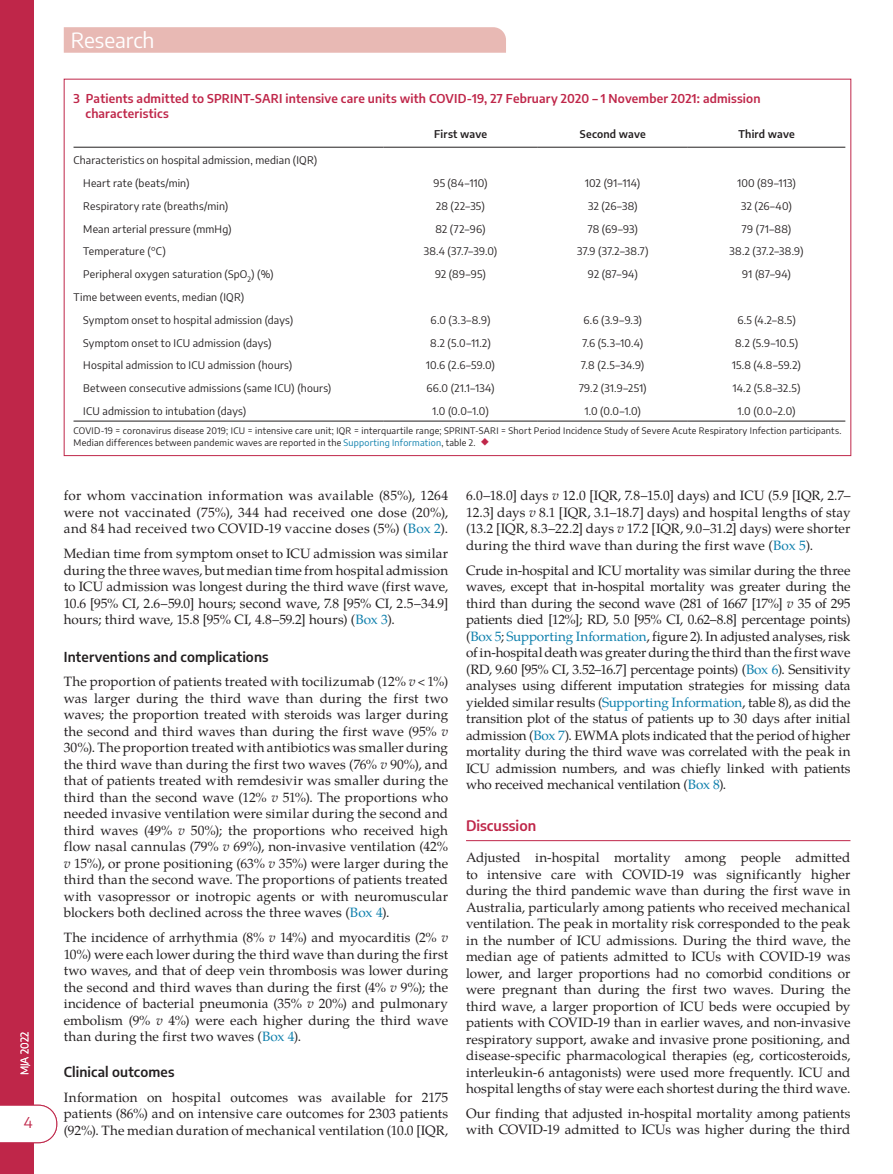
<style>
.page{position:relative;width:893px;height:1174px;background:#fff}
.page>*{position:absolute;margin:0;border:0;box-sizing:border-box;transform-origin:0 0}
.t1{font:21px "Encode Sans";color:#fff}
.t2{font:15px "Encode Sans";color:#bf2649}
.t3{font:600 14.25px "Encode Sans";color:#bf2649}
.t4{font:13.5px/16.5px "Te X Gyre Pagella";letter-spacing:.005em;color:#231f20;text-align:justify}
.t5{font:600 13.5px "Encode Sans";letter-spacing:.01em;color:#231f20}
.t6{font:600 12px/15px "Encode Sans";letter-spacing:.015em;color:#bf2649}
.t7{font:10.5px/22.8px "Encode Sans";letter-spacing:.02em;color:#231f20}
.t8{font:600 10.5px "Encode Sans";letter-spacing:.02em;color:#231f20}
.t9{font:10.5px "Encode Sans";letter-spacing:-.005em;color:#fff}
.t10{font:9px/12px "Encode Sans";letter-spacing:.025em;color:#231f20}
.s1{color:#0d7fac}
.s2{font-family:"Arial Unicode MS";font-size:16.2px;color:#bf2649}
.s3{font-style:italic}
</style>
<div class="page">
<div style="left:0;top:0;width:34px;height:1174px;background:#bf2649"></div>
<svg style="left:64px;top:27px;width:442px;height:26px;background:#e8bab5"></svg>
<div style="left:0;top:1105px;width:57px;height:37px;background:#fff"></div>
<hr style="left:466px;top:840px;width:384px;height:1px;background:#bf2649">
<hr style="left:74px;top:147px;width:309px;height:1px;background:#231f20">
<hr style="left:383px;top:147px;width:155px;height:1px;background:#231f20">
<hr style="left:538px;top:147px;width:150px;height:1px;background:#231f20">
<hr style="left:688px;top:147px;width:157px;height:1px;background:#231f20">
<hr style="left:74px;top:421px;width:309px;height:1px;background:#231f20">
<hr style="left:383px;top:421px;width:155px;height:1px;background:#231f20">
<hr style="left:538px;top:421px;width:150px;height:1px;background:#231f20">
<hr style="left:688px;top:421px;width:157px;height:1px;background:#231f20">
<p class="t9" style="left:17px;top:1075px;width:45px;rotate:-90deg">MJA 2022</p>
<p class="t2" style="left:24px;top:1112px;width:10px">4</p>
<p class="t2" style="left:24px;top:1114px;width:10px">4</p>
<h1 class="t1" style="left:71px;top:25px;width:85px">Research</h1>
<p class="t6" style="left:86px;top:90px;width:677px;text-indent:-12px">3 Patients admitted to SPRINT-SARI intensive care units with COVID-19, 27 February 2020 – 1 November 2021: admission characteristics</p>
<p class="t8" style="left:434px;top:126px;width:54px">First wave</p>
<p class="t8" style="left:580px;top:126px;width:67px">Second wave</p>
<p class="t8" style="left:738px;top:126px;width:58px">Third wave</p>
<p class="t7" style="left:83px;top:148px;width:236px;text-indent:-10px">Characteristics on hospital admission, median (IQR)<br>Heart rate (beats/min)</p>
<p class="t7" style="left:433px;top:171px;width:56px">95 (84–110)</p>
<p class="t7" style="left:585px;top:171px;width:57px">102 (91–114)</p>
<p class="t7" style="left:737px;top:171px;width:60px">100 (89–113)</p>
<p class="t7" style="left:83px;top:194px;width:146px">Respiratory rate (breaths/min)</p>
<p class="t7" style="left:436px;top:194px;width:50px">28 (22–35)</p>
<p class="t7" style="left:588px;top:194px;width:51px">32 (26–38)</p>
<p class="t7" style="left:741px;top:194px;width:52px">32 (26–40)</p>
<p class="t7" style="left:83px;top:217px;width:150px">Mean arterial pressure (mmHg)</p>
<p class="t7" style="left:435px;top:217px;width:52px">82 (72–96)</p>
<p class="t7" style="left:588px;top:217px;width:52px">78 (69–93)</p>
<p class="t7" style="left:742px;top:217px;width:51px">79 (71–88)</p>
<p class="t7" style="left:83px;top:239px;width:84px">Temperature (°C)</p>
<p class="t7" style="left:424px;top:239px;width:75px">38.4 (37.7–39.0)</p>
<p class="t7" style="left:577px;top:239px;width:73px">37.9 (37.2–38.7)</p>
<p class="t7" style="left:730px;top:239px;width:75px">38.2 (37.2–38.9)</p>
<p class="t7" style="left:83px;top:262px;width:192px">Peripheral oxygen saturation (SpO<sub>2</sub>) (%)</p>
<p class="t7" style="left:435px;top:262px;width:53px">92 (89–95)</p>
<p class="t7" style="left:588px;top:262px;width:51px">92 (87–94)</p>
<p class="t7" style="left:742px;top:262px;width:50px">91 (87–94)</p>
<p class="t7" style="left:83px;top:285px;width:211px;text-indent:-10px">Time between events, median (IQR)<br>Symptom onset to hospital admission (days)</p>
<p class="t7" style="left:431px;top:308px;width:61px">6.0 (3.3–8.9)</p>
<p class="t7" style="left:584px;top:308px;width:60px">6.6 (3.9–9.3)</p>
<p class="t7" style="left:737px;top:308px;width:60px">6.5 (4.2–8.5)</p>
<p class="t7" style="left:83px;top:331px;width:190px">Symptom onset to ICU admission (days)</p>
<p class="t7" style="left:430px;top:331px;width:62px">8.2 (5.0–11.2)</p>
<p class="t7" style="left:582px;top:331px;width:62px">7.6 (5.3–10.4)</p>
<p class="t7" style="left:735px;top:331px;width:65px">8.2 (5.9–10.5)</p>
<p class="t7" style="left:83px;top:354px;width:210px">Hospital admission to ICU admission (hours)</p>
<p class="t7" style="left:426px;top:354px;width:71px">10.6 (2.6–59.0)</p>
<p class="t7" style="left:581px;top:354px;width:65px">7.8 (2.5–34.9)</p>
<p class="t7" style="left:732px;top:354px;width:70px">15.8 (4.8–59.2)</p>
<p class="t7" style="left:83px;top:376px;width:250px">Between consecutive admissions (same ICU) (hours)</p>
<p class="t7" style="left:426px;top:376px;width:70px">66.0 (21.1–134)</p>
<p class="t7" style="left:579px;top:376px;width:69px">79.2 (31.9–251)</p>
<p class="t7" style="left:733px;top:376px;width:69px">14.2 (5.8–32.5)</p>
<p class="t7" style="left:83px;top:399px;width:164px">ICU admission to intubation (days)</p>
<p class="t7" style="left:432px;top:399px;width:58px">1.0 (0.0–1.0)</p>
<p class="t7" style="left:585px;top:399px;width:58px">1.0 (0.0–1.0)</p>
<p class="t7" style="left:738px;top:399px;width:59px">1.0 (0.0–2.0)</p>
<p class="t10" style="left:74px;top:424px;width:769px">COVID-19 = coronavirus disease 2019; ICU = intensive care unit; IQR = interquartile range; SPRINT-SARI = Short Period Incidence Study of Severe Acute Respiratory Infection participants.<br>Median differences between pandemic waves are reported in the <span class="s1">Supporting Information</span>, table 2. <span class="s2">◆</span></p>
<p class="t4" style="left:64px;top:486px;width:386px">for whom vaccination information was available (85%), 1264 were not vaccinated (75%), 344 had received one dose (20%), and 84 had received two COVID-19 vaccine doses (5%) (<span class="s1">Box 2</span>).</p>
<p class="t4" style="left:64px;top:544px;width:386px">Median time from symptom onset to ICU admission was similar during the three waves, but median time from hospital admission to ICU admission was longest during the third wave (first wave, 10.6 [95% CI, 2.6–59.0] hours; second wave, 7.8 [95% CI, 2.5–34.9] hours; third wave, 15.8 [95% CI, 4.8–59.2] hours) (<span class="s1">Box 3</span>).</p>
<p class="t5" style="left:64px;top:646px;width:206px">Interventions and complications</p>
<p class="t4" style="left:64px;top:672px;width:386px">The proportion of patients treated with tocilizumab (12% <span class="s3">v</span>&lt;1%) was larger during the third wave than during the first two waves; the proportion treated with steroids was larger during the second and third waves than during the first wave (95% <span class="s3">v </span>30%). The proportion treated with antibiotics was smaller during the third wave than during the first two waves (76% <span class="s3">v</span> 90%), and that of patients treated with remdesivir was smaller during the third than the second wave (12% <span class="s3">v</span> 51%). The proportions who needed invasive ventilation were similar during the second and third waves (49% <span class="s3">v</span> 50%); the proportions who received high flow nasal cannulas (79% <span class="s3">v</span> 69%), non-invasive ventilation (42% <span class="s3">v</span> 15%), or prone positioning (63% <span class="s3">v</span> 35%) were larger during the third than the second wave. The proportions of patients treated with vasopressor or inotropic agents or with neuromuscular blockers both declined across the three waves (<span class="s1">Box 4</span>).</p>
<p class="t4" style="left:64px;top:928px;width:386px">The incidence of arrhythmia (8% <span class="s3">v</span> 14%) and myocarditis (2% <span class="s3">v </span>10%) were each lower during the third wave than during the first two waves, and that of deep vein thrombosis was lower during the second and third waves than during the first (4% <span class="s3">v</span> 9%); the incidence of bacterial pneumonia (35% <span class="s3">v</span> 20%) and pulmonary embolism (9% <span class="s3">v</span> 4%) were each higher during the third wave than during the first two waves (<span class="s1">Box 4</span>).</p>
<p class="t5" style="left:64px;top:1062px;width:112px">Clinical outcomes</p>
<p class="t4" style="left:64px;top:1088px;width:386px">Information on hospital outcomes was available for 2175 patients (86%) and on intensive care outcomes for 2303 patients (92%). The median duration of mechanical ventilation (10.0 [IQR,</p>
<p class="t4" style="left:466px;top:486px;width:386px">6.0–18.0] days <span class="s3">v</span> 12.0 [IQR, 7.8–15.0] days) and ICU (5.9 [IQR, 2.7– 12.3] days <span class="s3">v</span> 8.1 [IQR, 3.1–18.7] days) and hospital lengths of stay (13.2 [IQR, 8.3–22.2] days <span class="s3">v</span> 17.2 [IQR, 9.0–31.2] days) were shorter during the third wave than during the first wave (<span class="s1">Box 5</span>).</p>
<p class="t4" style="left:466px;top:561px;width:386px">Crude in-hospital and ICU mortality was similar during the three waves, except that in-hospital mortality was greater during the third than during the second wave (281 of 1667 [17%] <span class="s3">v</span> 35 of 295 patients died [12%]; RD, 5.0 [95% CI, 0.62–8.8] percentage points) (<span class="s1">Box 5</span>; <span class="s1">Supporting Information</span>, figure 2). In adjusted analyses, risk of in-hospital death was greater during the third than the first wave (RD, 9.60 [95% CI, 3.52–16.7] percentage points) (<span class="s1">Box 6</span>). Sensitivity analyses using different imputation strategies for missing data yielded similar results (<span class="s1">Supporting Information</span>, table 8), as did the transition plot of the status of patients up to 30 days after initial admission (<span class="s1">Box 7</span>). EWMA plots indicated that the period of higher mortality during the third wave was correlated with the peak in ICU admission numbers, and was chiefly linked with patients who received mechanical ventilation (<span class="s1">Box 8</span>).</p>
<p class="t3" style="left:466px;top:815px;width:72px">Discussion</p>
<p class="t4" style="left:466px;top:848px;width:386px">Adjusted in-hospital mortality among people admitted to intensive care with COVID-19 was significantly higher during the third pandemic wave than during the first wave in Australia, particularly among patients who received mechanical ventilation. The peak in mortality risk corresponded to the peak in the number of ICU admissions. During the third wave, the median age of patients admitted to ICUs with COVID-19 was lower, and larger proportions had no comorbid conditions or were pregnant than during the first two waves. During the third wave, a larger proportion of ICU beds were occupied by patients with COVID-19 than in earlier waves, and non-invasive respiratory support, awake and invasive prone positioning, and disease-specific pharmacological therapies (eg, corticosteroids, interleukin-6 antagonists) were used more frequently. ICU and hospital lengths of stay were each shortest during the third wave.</p>
<p class="t4" style="left:466px;top:1104px;width:386px">Our finding that adjusted in-hospital mortality among patients with COVID-19 admitted to ICUs was higher during the third</p>
</div>
